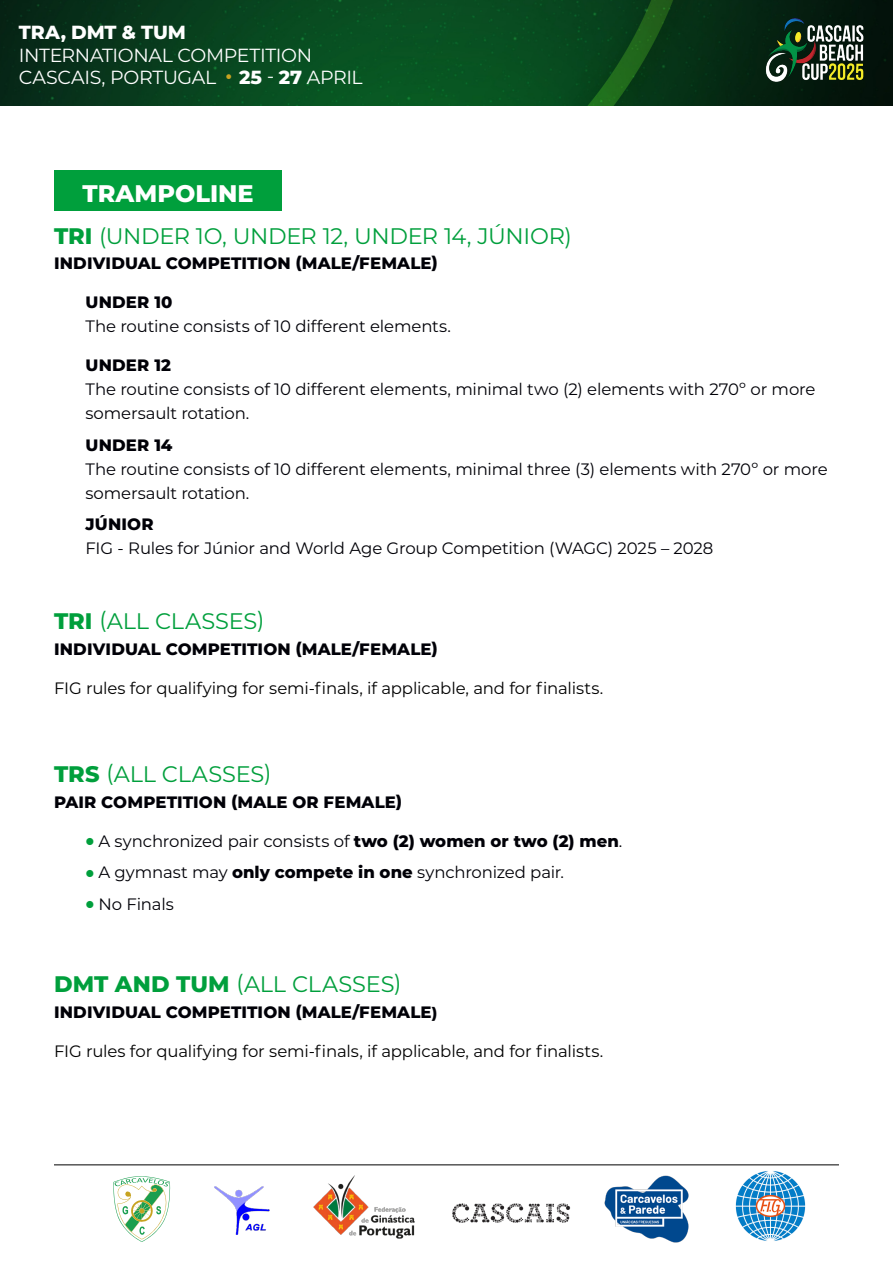
<style>
.page{position:relative;width:893px;height:1263px;background:#fff}
.page>*{position:absolute;margin:0;border:0;box-sizing:border-box;transform-origin:0 0}
.t1{font:800 24px "Montserrat";color:#fff}
.t2{font:22.5px "Montserrat";letter-spacing:-.01em;color:#009f3c}
.t3{font:18.9px/22.8px "Montserrat";letter-spacing:-.02em;color:#fff}
.t4{font:800 18.9px "Montserrat";letter-spacing:-.01em;color:#fff}
.t5{font:16.5px/24px "Montserrat";letter-spacing:-.01em;color:#000007}
.t6{font:800 16.5px "Montserrat";letter-spacing:.01em;color:#000007}
.Normal__Web{font:16.5px "Montserrat";letter-spacing:-.01em;color:#000}
.s1{font-weight:800}
.s2{font-family:"Vinci Sans";font-weight:300;font-size:15px;color:#009f3c}
.s3{font-size:15px}
</style>
<div class="page">
<img style="left:0;top:0;width:893px;height:105px">
<img style="left:758px;top:17px;width:114px;height:66px">
<img style="left:735px;top:1171px;width:71px;height:70px">
<img style="left:452px;top:1203px;width:119px;height:20px">
<img style="left:603px;top:1165px;width:87px;height:78px">
<img style="left:313px;top:1175px;width:102px;height:64px">
<img style="left:214px;top:1186px;width:56px;height:49px">
<hr style="left:244px;top:1231px;width:38px;height:4px;background:#fff">
<svg style="left:113px;top:1176px;width:57px;height:66px"></svg>
<hr style="left:54px;top:1164px;width:785px;height:1px;background:#000">
<div style="left:54px;top:171px;width:227px;height:40px;background:#009f3c"></div>
<p class="t4" style="left:19px;top:18px;width:169px">TRA, DMT &amp; TUM</p>
<p class="t3" style="left:19px;top:43px;width:345px">INTERNATIONAL COMPETITION<br>CASCAIS, PORTUGAL <sup>a</sup> <span class="s1">25</span> - <span class="s1">27</span> APRIL</p>
<p class="t1" style="left:83px;top:176px;width:172px">TRAMPOLINE</p>
<p class="t2" style="left:54px;top:220px;width:519px"><span class="s1">TRI</span> (UNDER 1O, UNDER 12, UNDER 14, JÚNIOR)</p>
<p class="t6" style="left:54px;top:251px;width:385px">INDIVIDUAL COMPETITION (MALE/FEMALE)</p>
<p class="t5" style="left:86px;top:290px;width:367px"><span class="s1">UNDER 10<br></span>The routine consists of 10 different elements.</p>
<p class="t5" style="left:86px;top:353px;width:731px"><span class="s1">UNDER 12<br></span>The routine consists of 10 different elements, minimal two (2) elements with 270º or more somersault rotation.</p>
<p class="t5" style="left:86px;top:432px;width:744px"><span class="s1">UNDER 14<br></span>The routine consists of 10 different elements, minimal three (3) elements with 270º or more somersault rotation.</p>
<p class="t5" style="left:86px;top:512px;width:629px"><span class="s1">JÚNIOR<br></span>FIG - Rules for Júnior and World Age Group Competition (WAGC) 2025 – 2028</p>
<p class="t2" style="left:54px;top:606px;width:212px"><span class="s1">TRI</span> (ALL CLASSES)</p>
<p class="t6" style="left:54px;top:637px;width:385px">INDIVIDUAL COMPETITION (MALE/FEMALE)</p>
<p class="Normal__Web" style="left:54px;top:677px;width:551px">FIG rules for qualifying for semi-finals, if applicable, and for finalists.</p>
<p class="t2" style="left:54px;top:759px;width:219px"><span class="s1">TRS</span> (ALL CLASSES)</p>
<p class="t6" style="left:54px;top:790px;width:350px">PAIR COMPETITION (MALE OR FEMALE)</p>
<p class="t5" style="left:86px;top:828px;width:538px"><span class="s2">a</span> A synchronized pair consists of <span class="s1">two (2) women or two (2) men</span>.</p>
<p class="t5" style="left:86px;top:860px;width:480px"><span class="s2">a</span> A gymnast may <span class="s1">only compete in one</span> synchronized pair.</p>
<p class="t5" style="left:86px;top:891px;width:90px"><span class="s2">a</span> No Finals</p>
<p class="t2" style="left:54px;top:969px;width:349px"><span class="s1">DMT AND TUM</span> (ALL CLASSES)</p>
<p class="t6" style="left:54px;top:1000px;width:385px">INDIVIDUAL COMPETITION (MALE/FEMALE<span class="s3">)</span></p>
<p class="Normal__Web" style="left:54px;top:1040px;width:551px">FIG rules for qualifying for semi-finals, if applicable, and for finalists.</p>
</div>
